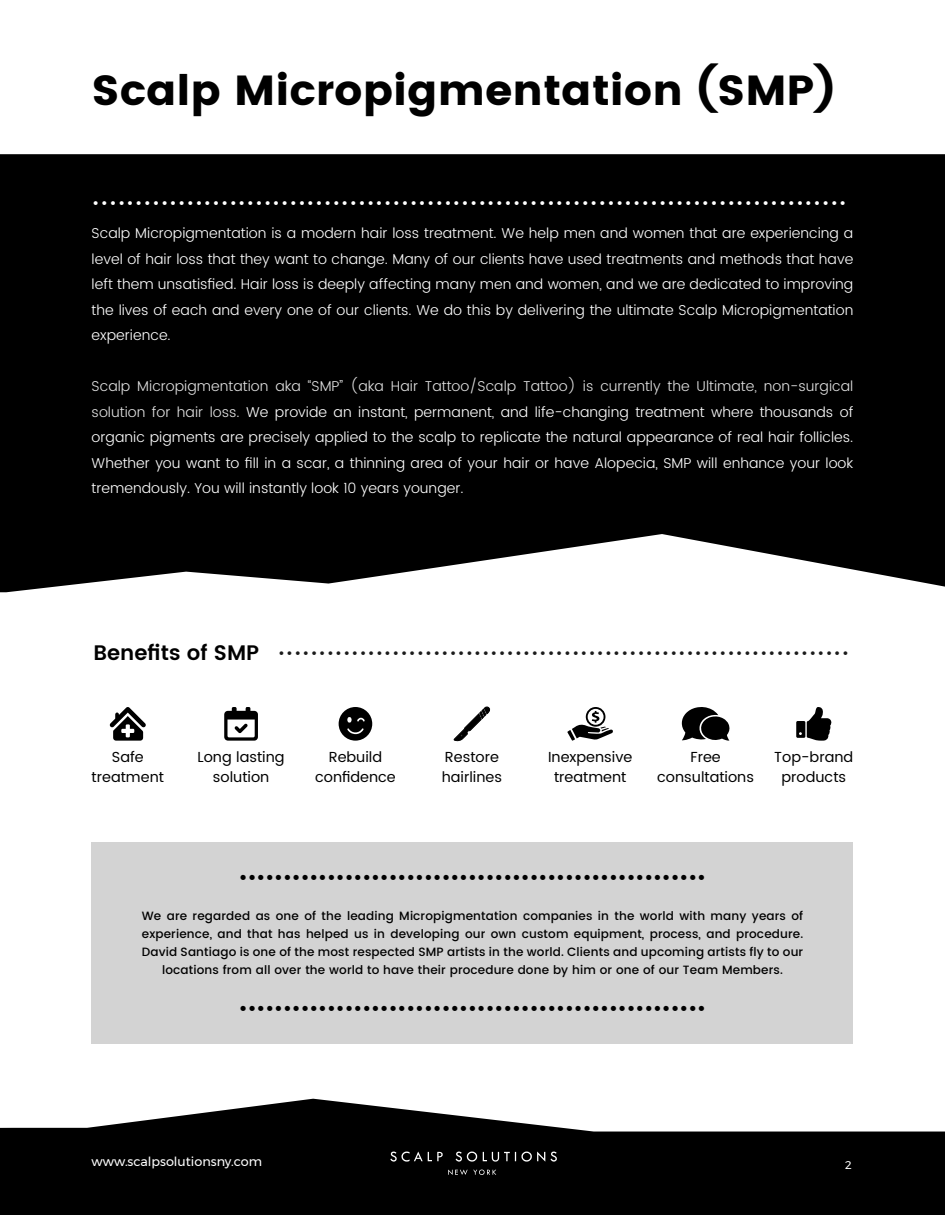
<style>
.page{position:relative;width:945px;height:1215px;background:#fff}
.page>*{position:absolute;margin:0;border:0;box-sizing:border-box;transform-origin:0 0}
.t1{font:700 42px "Poppins";color:#000;scale:1.04 1}
.t2{font:300 39.45px "Poppins";color:#fff}
.t3{font:500 37.5px "Poppins";color:#000}
.t4{font:300 37.5px "Poppins";color:#1b1b1b}
.t5{font:600 21px "Poppins";color:#000}
.t6{font:14.55px/20.4px "Poppins";color:#000;text-align:center}
.t7{font:300 14.25px/25.5px "Poppins";color:#fff;text-align:justify}
.t8{font:12.75px "Montserrat";color:#fff}
.t9{font:500 12px/18px "Poppins";letter-spacing:.01em;color:#000;text-align:center}
.t10{font:11.25px "Montserrat";color:#fff}
.s1{color:#e1e1e1}
</style>
<div class="page">
<div style="left:0;top:154px;width:945px;height:438px;background:#000"></div>
<div style="left:92px;top:842px;width:761px;height:201px;background:#d3d3d3"></div>
<svg style="left:0;top:1099px;width:945px;height:116px;fill:#000"></svg>
<svg style="left:456px;top:1152px;width:21px;height:10px"></svg>
<svg style="left:551px;top:1152px;width:6px;height:10px"></svg>
<svg style="left:390px;top:1152px;width:53px;height:10px"></svg>
<svg style="left:483px;top:1152px;width:62px;height:10px"></svg>
<svg style="left:448px;top:1170px;width:48px;height:5px"></svg>
<svg style="left:110px;top:707px;width:36px;height:34px"></svg>
<svg style="left:224px;top:707px;width:34px;height:34px"></svg>
<svg style="left:339px;top:707px;width:33px;height:34px"></svg>
<svg style="left:567px;top:707px;width:46px;height:34px"></svg>
<svg style="left:796px;top:707px;width:36px;height:34px"></svg>
<svg style="left:682px;top:707px;width:48px;height:34px"></svg>
<svg style="left:453px;top:706px;width:38px;height:35px"></svg>
<h1 class="t1" style="left:92px;top:65px;width:717px">Scalp Micropigmentation (SMP)</h1>
<h2 class="t2" style="left:92px;top:163px;width:757px">........................................................................................</h2>
<p class="t7" style="left:92px;top:221px;width:763px">Scalp Micropigmentation is a modern hair loss treatment. We help men and women that are experiencing a level of hair loss that they want to change. Many of our clients have used treatments and methods that have left them unsatisfied. Hair loss is deeply affecting many men and women, and we are dedicated to improving the lives of each and every one of our clients. We do this by delivering the ultimate Scalp Micropigmentation experience.</p>
<p class="t7" style="left:92px;top:374px;width:763px"><span class="s1">Scalp Micropigmentation aka “SMP” (aka Hair Tattoo/Scalp Tattoo) is currently the Ultimate, non-surgical solution for hair loss.</span> We provide an instant, permanent, and life-changing treatment where thousands of organic pigments are precisely applied to the scalp to replicate the natural appearance of real hair follicles.<br>Whether you want to fill in a scar, a thinning area of your hair or have Alopecia, SMP will enhance your look tremendously. You will instantly look 10 years younger.</p>
<h3 class="t5" style="left:93px;top:637px;width:167px">Benefits of SMP</h3>
<h3 class="t4" style="left:277px;top:615px;width:574px">......................................................................</h3>
<p class="t6" style="left:92px;top:747px;width:74px">Safe treatment</p>
<p class="t6" style="left:198px;top:747px;width:89px">Long lasting solution</p>
<p class="t6" style="left:315px;top:747px;width:82px">Rebuild confidence</p>
<p class="t6" style="left:442px;top:747px;width:62px;text-align:left">Restore hairlines</p>
<p class="t6" style="left:548px;top:747px;width:86px">Inexpensive treatment</p>
<p class="t6" style="left:657px;top:747px;width:98px">Free consultations</p>
<p class="t6" style="left:774px;top:747px;width:81px">Top-brand products</p>
<h3 class="t3" style="left:239px;top:839px;width:469px">.....................................................</h3>
<p class="t9" style="left:142px;top:907px;width:663px">We are regarded as one of the leading Micropigmentation companies in the world with many years of experience, and that has helped us in developing our own custom equipment, process, and procedure.<br>David Santiago is one of the most respected SMP artists in the world. Clients and upcoming artists fly to our locations from all over the world to have their procedure done by him or one of our Team Members.</p>
<h3 class="t3" style="left:239px;top:970px;width:469px">.....................................................</h3>
<p class="t8" style="left:92px;top:1152px;width:172px">www.scalpsolutionsny.com</p>
<p class="t10" style="left:845px;top:1157px;width:8px">2</p>
</div>
